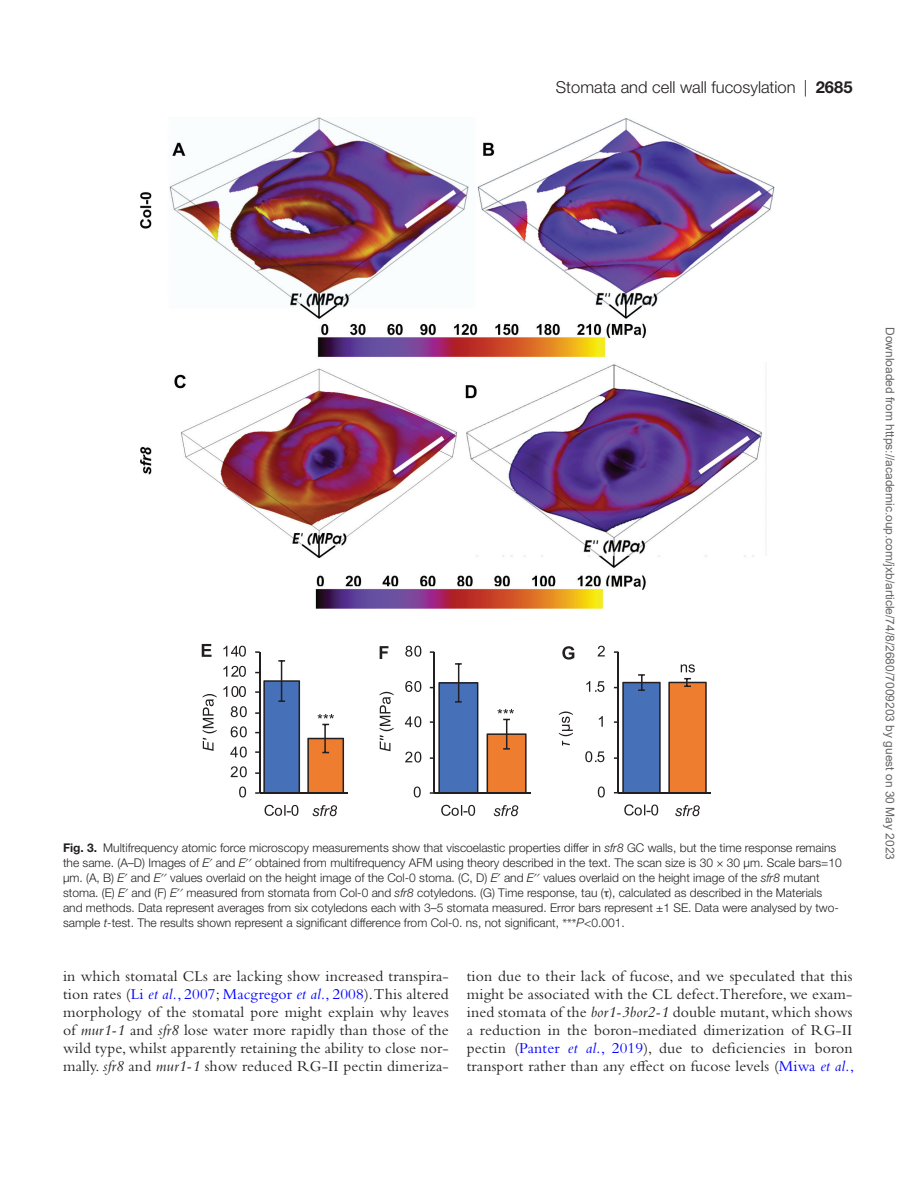
<style>
.page{position:relative;width:919px;height:1187px;background:#fff}
.page>*{position:absolute;margin:0;border:0;box-sizing:border-box;transform-origin:0 0}
.t1{font:300 16.5px "Helvetica Neue LT Std";color:#231f20}
.t2{font:15.75px/18px "Bembo Std";letter-spacing:.01em;color:#231f20;text-align:justify}
.t3{font:300 12px/15px "Helvetica Neue LT Std";color:#231f20}
.t4{font:12px "Arial";color:#666}
.s1{font-weight:700}
.s2{font-style:italic}
.s3{font-family:"Gandhari Unicode";font-weight:400}
.s4{font-family:"Myriad Pro"}
.s5{color:#00f}
.s6{font-style:italic;color:#00f}
</style>
<div class="page">
<hr style="left:259px;top:652px;width:1px;height:141px;background:#231f20">
<svg style="left:255px;top:660px;width:45px;height:133px"></svg>
<hr style="left:260px;top:792px;width:87px;height:1px;background:#231f20">
<svg style="left:239px;top:786px;width:7px;height:11px"></svg>
<svg style="left:230px;top:766px;width:17px;height:11px"></svg>
<svg style="left:230px;top:746px;width:17px;height:11px"></svg>
<svg style="left:231px;top:726px;width:16px;height:11px"></svg>
<svg style="left:231px;top:706px;width:16px;height:11px"></svg>
<svg style="left:223px;top:686px;width:23px;height:11px"></svg>
<svg style="left:223px;top:665px;width:23px;height:11px"></svg>
<svg style="left:223px;top:645px;width:23px;height:11px"></svg>
<svg style="left:264px;top:804px;width:34px;height:11px"></svg>
<svg style="left:202px;top:694px;width:15px;height:56px"></svg>
<hr style="left:433px;top:652px;width:2px;height:141px;background:#231f20">
<svg style="left:430px;top:663px;width:48px;height:130px"></svg>
<hr style="left:434px;top:792px;width:96px;height:1px;background:#231f20">
<svg style="left:413px;top:786px;width:7px;height:11px"></svg>
<svg style="left:405px;top:751px;width:16px;height:11px"></svg>
<svg style="left:405px;top:716px;width:16px;height:11px"></svg>
<svg style="left:405px;top:681px;width:16px;height:11px"></svg>
<svg style="left:405px;top:645px;width:16px;height:11px"></svg>
<svg style="left:441px;top:804px;width:34px;height:11px"></svg>
<svg style="left:379px;top:691px;width:14px;height:60px"></svg>
<svg style="left:307px;top:714px;width:37px;height:78px"></svg>
<svg style="left:486px;top:709px;width:40px;height:83px"></svg>
<svg style="left:312px;top:805px;width:25px;height:11px"></svg>
<svg style="left:493px;top:805px;width:25px;height:11px"></svg>
<svg style="left:668px;top:678px;width:38px;height:114px;background:#df7a36"></svg>
<hr style="left:617px;top:652px;width:2px;height:140px;background:#231f20">
<svg style="left:614px;top:674px;width:46px;height:119px"></svg>
<hr style="left:618px;top:792px;width:92px;height:1px;background:#231f20">
<svg style="left:597px;top:786px;width:7px;height:11px"></svg>
<svg style="left:585px;top:751px;width:19px;height:11px"></svg>
<svg style="left:598px;top:716px;width:4px;height:10px"></svg>
<svg style="left:586px;top:681px;width:18px;height:11px"></svg>
<svg style="left:597px;top:645px;width:7px;height:11px"></svg>
<svg style="left:624px;top:804px;width:34px;height:11px"></svg>
<svg style="left:558px;top:711px;width:15px;height:34px"></svg>
<svg style="left:675px;top:805px;width:24px;height:11px"></svg>
<svg style="left:680px;top:664px;width:14px;height:8px"></svg>
<svg style="left:202px;top:644px;width:9px;height:12px"></svg>
<svg style="left:379px;top:646px;width:9px;height:13px"></svg>
<svg style="left:562px;top:646px;width:12px;height:13px"></svg>
<img style="left:141px;top:117px;width:633px;height:491px">
<h1 class="t1" style="left:556px;top:77px;width:298px">Stomata and cell wall fucosylation | <span class="s1">2685</span></h1>
<p class="t3" style="left:63px;top:840px;width:780px"><span class="s1">Fig. 3.</span> Multifrequency atomic force microscopy measurements show that viscoelastic properties differ in <span class="s2">sfr8</span> GC walls, but the time response remains the same. (A–D) Images of <span class="s2">E</span><span class="s3">ʹ</span> and <span class="s2">E</span><span class="s3">ʹʹ</span> obtained from multifrequency AFM using theory described in the text. The scan size is 30 × 30 µm. Scale bars=10 µm. (A, B) <span class="s2">E</span><span class="s3">ʹ</span> and <span class="s2">E</span><span class="s3">ʹʹ</span> values overlaid on the height image of the Col-0 stoma. (C, D) <span class="s2">E</span><span class="s3">ʹ</span> and <span class="s2">E</span><span class="s3">ʹʹ</span> values overlaid on the height image of the <span class="s2">sfr8</span> mutant stoma. (E) <span class="s2">E</span><span class="s3">ʹ</span> and (F) <span class="s2">E</span><span class="s3">ʹʹ</span> measured from stomata from Col-0 and <span class="s2">sfr8</span> cotyledons. (G) Time response, tau (<span class="s3">τ</span>), calculated as described in the Materials and methods. Data represent averages from six cotyledons each with 3–5 stomata measured. Error bars represent ±1 SE. Data were analysed by two&shy;sample <span class="s2">t</span>-test. The results shown represent a significant difference from Col-0. ns, not significant, <span class="s4">***</span><span class="s2">P</span>&lt;0.001.</p>
<p class="t2" style="left:63px;top:967px;width:387px">in which stomatal CLs are lacking show increased transpira&shy;tion rates (<span class="s5">Li</span> <span class="s6">et al.</span><span class="s5">, 2007</span>; <span class="s5">Macgregor</span> <span class="s6">et al.</span><span class="s5">, 2008</span>). This altered morphology of the stomatal pore might explain why leaves of <span class="s2">mur1-1</span> and <span class="s2">sfr8</span> lose water more rapidly than those of the wild type, whilst apparently retaining the ability to close nor&shy;mally. <span class="s2">sfr8</span> and <span class="s2">mur1-1</span> show reduced RG-II pectin dimeriza-</p>
<p class="t2" style="left:467px;top:967px;width:389px">tion due to their lack of fucose, and we speculated that this might be associated with the CL defect. Therefore, we exam&shy;ined stomata of the <span class="s2">bor1-3bor2-1</span> double mutant, which shows a reduction in the boron-mediated dimerization of RG-II pectin (<span class="s5">Panter</span> <span class="s6">et al.</span><span class="s5">, 2019</span>), due to deficiencies in boron transport rather than any effect on fucose levels (<span class="s5">Miwa</span> <span class="s6">et al.</span><span class="s5">,</span></p>
<p class="t4" style="left:894px;top:327px;width:534px;rotate:90deg">Downloaded from https://academic.oup.com/jxb/article/74/8/2680/7009203 by guest on 30 May 2023</p>
</div>
